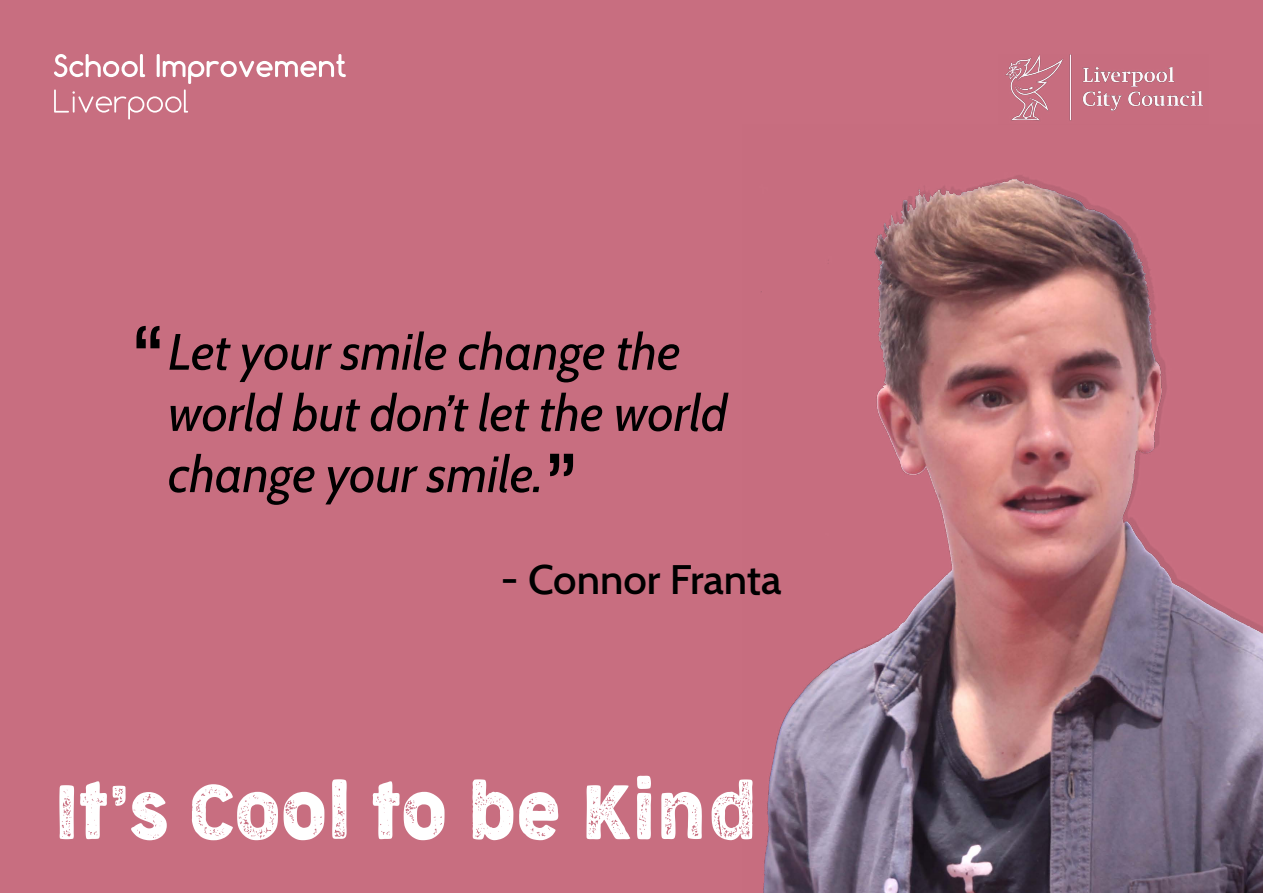
<style>
.page{position:relative;width:1263px;height:893px;background:#c86e80}
.page>*{position:absolute;margin:0;border:0;box-sizing:border-box;transform-origin:0 0}
.t1{font:150px "AGAJDA";color:#000}
.t2{font:72px "Cocogoose Narrow Letterpress";color:#fff}
.t3{font:italic 51px/61.2px "Cabin";color:#000}
.t4{font:500 42px "Cabin";color:#000}
</style>
<div class="page">
<img style="left:761px;top:175px;width:502px;height:718px">
<svg style="left:54px;top:54px;width:292px;height:66px"></svg>
<img style="left:1005px;top:54px;width:199px;height:67px">
<h1 class="t1" style="left:123px;top:291px;width:46px">“</h1>
<p class="t3" style="left:168px;top:317px;width:561px">Let your smile change the world but don’t let the world change your smile.</p>
<h1 class="t1" style="left:586px;top:511px;width:46px;rotate:-180deg">“</h1>
<p class="t4" style="left:501px;top:546px;width:282px">- Connor Franta</p>
<h2 class="t2" style="left:54px;top:764px;width:703px">It’s Cool to be Kind</h2>
</div>
